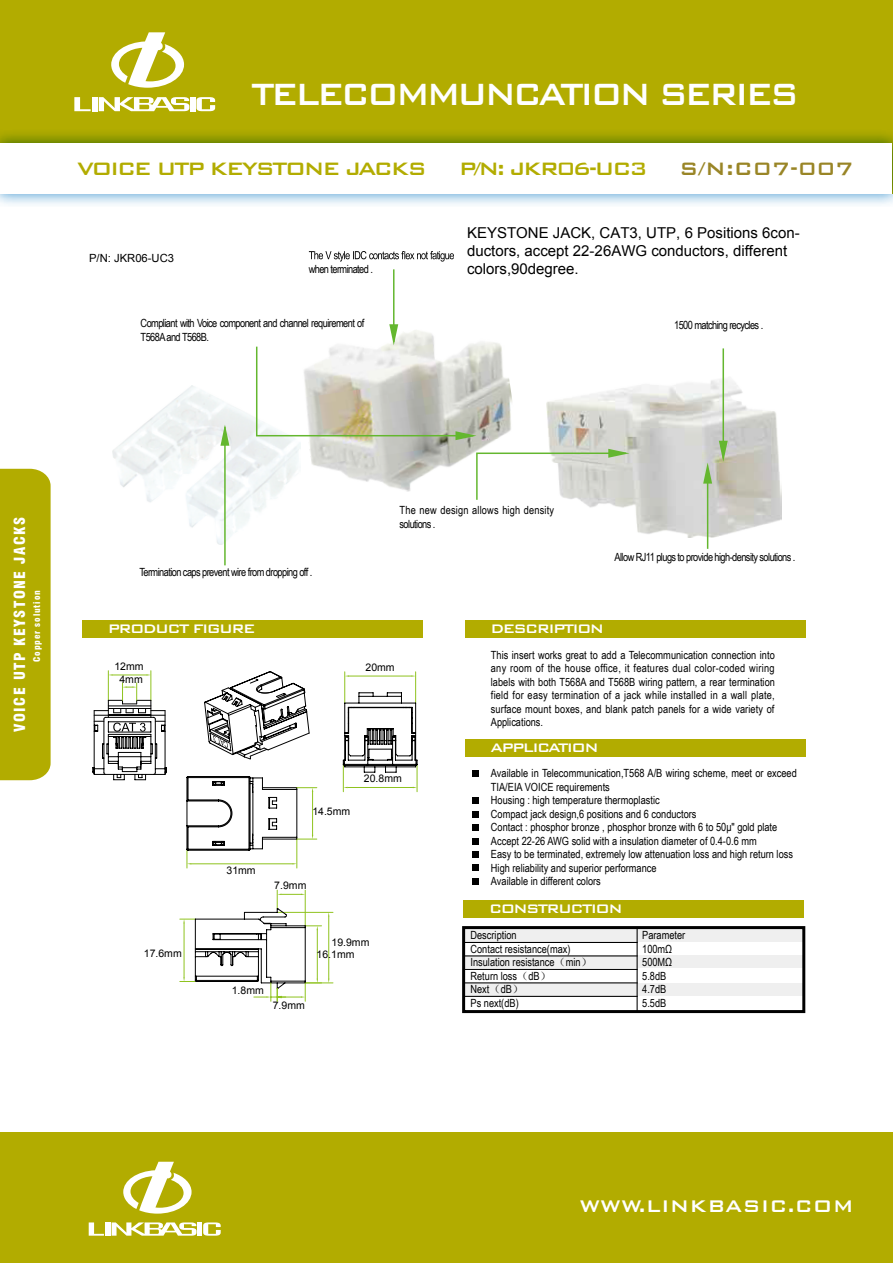
<style>
.page{position:relative;width:893px;height:1263px;background:#fff}
.page>*{position:absolute;margin:0;border:0;box-sizing:border-box;transform-origin:0 0}
.t1{font:500 41.1px "Bank Gothic BT";letter-spacing:-.1em;color:#fff;scale:.9 1}
.t2{font:500 24px "Bank Gothic BT";letter-spacing:-.1em;color:#b2ac00}
.t3{font:500 24px "Bank Gothic BT";color:#998526}
.t4{font:500 22.5px "Bank Gothic BT";color:#fff}
.t5{font:500 16.5px "Bank Gothic BT";letter-spacing:-.1em;color:#fff}
.t6{font:15px/18px "Arial";color:#000}
.t7{font:900 condensed 15px "Swiss 721 BT";letter-spacing:.1em;color:#fff}
.t8{font:11.25px/13.5px "Arial Narrow";color:#000}
.t9{font:11.25px/13.5px "Arial Narrow";letter-spacing:-.05em;color:#000}
.t10{font:11.25px "Arial";color:#000}
.t11{font:10.5px/12.6px "Arial";color:#000;text-align:center}
.t12{font:900 condensed 9px "Swiss 721 BT";letter-spacing:.1em;color:#fff}
.s1{font-family:"Sim Sun"}
</style>
<div class="page">
<div style="left:0;top:0;width:893px;height:194px;background:#b2ac00"></div>
<div style="left:0;top:1133px;width:893px;height:130px;background:#b2ac00"></div>
<div style="left:0;top:469px;width:51px;height:311px;background:#b2ac00"></div>
<svg style="left:0;top:134px;width:893px;height:71px"></svg>
<div style="left:1px;top:143px;width:891px;height:51px;background:#fff"></div>
<svg style="left:309px;top:251px;width:145px;height:11px"></svg>
<div style="left:82px;top:621px;width:341px;height:17px;background:#b2ac00"></div>
<div style="left:465px;top:929px;width:172px;height:14px;background:#efefef"></div>
<div style="left:638px;top:928px;width:166px;height:14px;background:#efefef"></div>
<div style="left:465px;top:983px;width:172px;height:12px;background:#efefef"></div>
<div style="left:465px;top:956px;width:172px;height:12px;background:#efefef"></div>
<div style="left:638px;top:956px;width:166px;height:12px;background:#efefef"></div>
<div style="left:638px;top:983px;width:166px;height:12px;background:#efefef"></div>
<div style="left:465px;top:621px;width:340px;height:17px;background:#b2ac00"></div>
<div style="left:465px;top:739px;width:340px;height:17px;background:#b2ac00"></div>
<svg style="left:473px;top:770px;width:6px;height:6px"></svg>
<svg style="left:473px;top:797px;width:6px;height:6px"></svg>
<svg style="left:473px;top:811px;width:6px;height:6px"></svg>
<div style="left:473px;top:824px;width:6px;height:7px;background:#000"></div>
<svg style="left:473px;top:838px;width:6px;height:6px"></svg>
<svg style="left:473px;top:852px;width:6px;height:6px"></svg>
<div style="left:464px;top:900px;width:340px;height:17px;background:#b2ac00"></div>
<div style="left:462px;top:926px;width:343px;height:87px;border:3px solid #000"></div>
<hr style="left:637px;top:928px;width:1px;height:84px;background:#000">
<hr style="left:464px;top:942px;width:174px;height:1px;background:#000">
<hr style="left:464px;top:955px;width:174px;height:1px;background:#000">
<hr style="left:464px;top:969px;width:174px;height:1px;background:#000">
<hr style="left:464px;top:982px;width:174px;height:1px;background:#000">
<hr style="left:464px;top:996px;width:174px;height:1px;background:#000">
<div style="left:473px;top:864px;width:6px;height:7px;background:#000"></div>
<svg style="left:473px;top:878px;width:6px;height:6px"></svg>
<hr style="left:415px;top:672px;width:1px;height:31px;background:#8fc31f">
<hr style="left:344px;top:672px;width:1px;height:31px;background:#8fc31f">
<hr style="left:349px;top:676px;width:62px;height:1px;background:#8fc31f">
<svg style="left:343px;top:692px;width:75px;height:100px"></svg>
<svg style="left:186px;top:776px;width:131px;height:92px"></svg>
<svg style="left:180px;top:890px;width:153px;height:111px"></svg>
<img style="left:547px;top:377px;width:235px;height:160px">
<img style="left:309px;top:317px;width:203px;height:175px">
<img style="left:112px;top:385px;width:189px;height:159px">
<hr style="left:707px;top:469px;width:1px;height:80px;background:#64b72f">
<svg style="left:703px;top:462px;width:9px;height:22px"></svg>
<hr style="left:722px;top:348px;width:2px;height:110px;background:#64b72f">
<svg style="left:719px;top:441px;width:9px;height:21px"></svg>
<hr style="left:224px;top:427px;width:2px;height:138px;background:#64b72f">
<svg style="left:220px;top:425px;width:9px;height:21px"></svg>
<svg style="left:475px;top:449px;width:154px;height:52px"></svg>
<hr style="left:393px;top:269px;width:1px;height:73px;background:#64b72f">
<svg style="left:255px;top:324px;width:221px;height:116px"></svg>
<svg style="left:92px;top:671px;width:75px;height:109px"></svg>
<svg style="left:204px;top:671px;width:106px;height:88px"></svg>
<svg style="left:74px;top:97px;width:17px;height:14px"></svg>
<div style="left:92px;top:97px;width:5px;height:14px;background:#fff"></div>
<svg style="left:99px;top:97px;width:90px;height:14px"></svg>
<svg style="left:196px;top:97px;width:19px;height:14px"></svg>
<div style="left:190px;top:97px;width:5px;height:14px;background:#fff"></div>
<svg style="left:111px;top:32px;width:73px;height:56px"></svg>
<svg style="left:89px;top:1222px;width:15px;height:14px"></svg>
<div style="left:105px;top:1222px;width:5px;height:14px;background:#fff"></div>
<svg style="left:112px;top:1222px;width:85px;height:14px"></svg>
<svg style="left:203px;top:1222px;width:18px;height:14px"></svg>
<div style="left:197px;top:1222px;width:5px;height:14px;background:#fff"></div>
<svg style="left:123px;top:1162px;width:69px;height:51px"></svg>
<h1 class="t1" style="left:251px;top:72px;width:610px">TELECOMMUNCATION SERIES</h1>
<h2 class="t2" style="left:78px;top:155px;width:351px">VOICE UTP KEYSTONE JACKS</h2>
<h2 class="t2" style="left:459px;top:155px;width:191px">P/N: JKR06-UC3</h2>
<h2 class="t3" style="left:679px;top:156px;width:176px">S/N:C07-007</h2>
<p class="t10" style="left:89px;top:251px;width:87px">P/N: JKR06-UC3</p>
<p class="t9" style="left:309px;top:262px;width:66px">when terminated .</p>
<p class="t9" style="left:141px;top:316px;width:225px">Compliant with Voice component and channel requirement of<br>T568A and T568B.</p>
<h3 class="t6" style="left:467px;top:224px;width:334px">KEYSTONE JACK, CAT3, UTP, 6 Positions 6con&shy;ductors, accept 22-26AWG conductors, different colors,90degree.</h3>
<p class="t9" style="left:674px;top:318px;width:91px">1500 matching recycles .</p>
<h3 class="t7" style="left:11px;top:732px;width:216px;rotate:-90deg">VOICE UTP KEYSTONE JACKS</h3>
<p class="t12" style="left:31px;top:662px;width:73px;rotate:-90deg">Copper solution</p>
<p class="t9" style="left:139px;top:565px;width:174px">Termination caps prevent wire from dropping off .</p>
<h3 class="t5" style="left:108px;top:620px;width:149px">PRODUCT FIGURE</h3>
<p class="t8" style="left:400px;top:503px;width:156px">The new design allows high density solutions .</p>
<p class="t9" style="left:614px;top:550px;width:182px">Allow RJ11 plugs to provide high-density solutions .</p>
<h3 class="t5" style="left:490px;top:620px;width:115px">DESCRIPTION</h3>
<p class="t11" style="left:114px;top:660px;width:31px">12mm<br>4mm</p>
<p class="t11" style="left:366px;top:661px;width:31px">20mm</p>
<p class="t11" style="left:312px;top:805px;width:39px">14.5mm</p>
<p class="t11" style="left:364px;top:772px;width:39px">20.8mm</p>
<p class="t11" style="left:226px;top:864px;width:31px">31mm</p>
<p class="t11" style="left:274px;top:879px;width:34px">7.9mm</p>
<p class="t11" style="left:332px;top:936px;width:39px">19.9mm</p>
<p class="t11" style="left:144px;top:947px;width:39px">17.6mm</p>
<p class="t11" style="left:317px;top:948px;width:39px">16.1mm</p>
<p class="t11" style="left:232px;top:984px;width:34px">1.8mm</p>
<p class="t11" style="left:273px;top:999px;width:34px">7.9mm</p>
<p class="t8" style="left:491px;top:648px;width:286px;text-align:justify">This insert works great to add a Telecommunication connection into any room of the house office, it features dual color-coded wiring labels with both T568A and T568B wiring pattern, a rear termination field for easy termination of a jack while installed in a wall plate, surface mount boxes, and blank patch panels for a wide variety of Applications.</p>
<h3 class="t5" style="left:490px;top:738px;width:110px">APPLICATION</h3>
<p class="t8" style="left:491px;top:766px;width:307px">Available in Telecommunication,T568 A/B wiring scheme, meet or exceed TIA/EIA VOICE requirements<br>Housing : high temperature thermoplastic<br>Compact jack design,6 positions and 6 conductors<br>Contact : phosphor bronze , phosphor bronze with 6 to 50μ" gold plate Accept 22-26 AWG solid with a insulation diameter of 0.4-0.6 mm<br>Easy to be terminated, extremely low attenuation loss and high return loss High reliability and superior performance<br>Available in different colors</p>
<h3 class="t5" style="left:489px;top:899px;width:135px">CONSTRUCTION</h3>
<p class="t8" style="left:470px;top:928px;width:123px">Description<br>Contact resistance(max)<br>Insulation resistance<span class="s1">（</span>min<span class="s1">）<br></span>Return loss<span class="s1">（</span>dB<span class="s1">）<br></span>Next<span class="s1">（</span>dB<span class="s1">）<br></span>Ps next(dB)</p>
<p class="t8" style="left:642px;top:928px;width:45px">Parameter<br>100mΩ<br>500MΩ<br>5.8dB<br>4.7dB<br>5.5dB</p>
<h3 class="t4" style="left:579px;top:1194px;width:276px">WWW.LINKBASIC.COM</h3>
</div>
